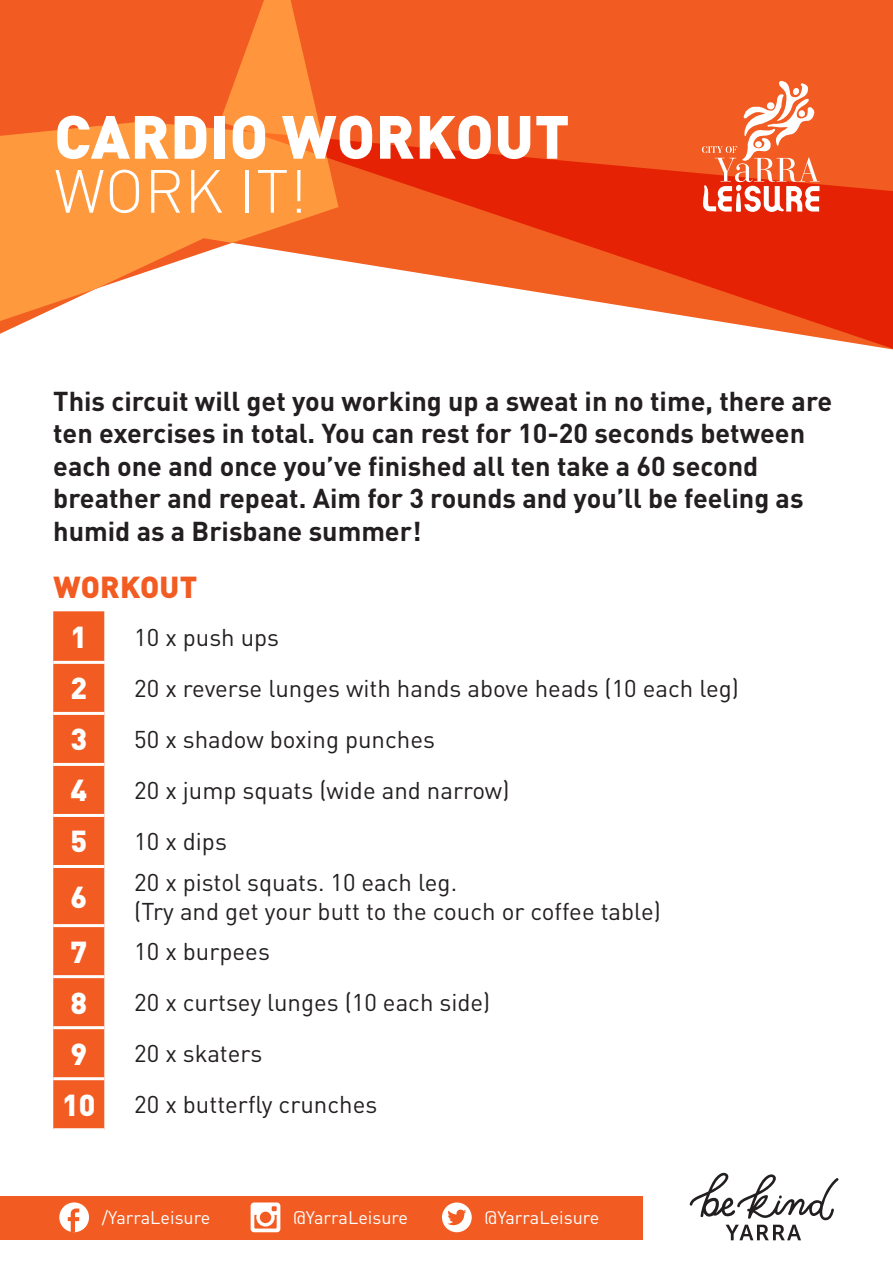
<style>
.page{position:relative;width:893px;height:1263px;background:#fff}
.page>*{position:absolute;margin:0;border:0;box-sizing:border-box;transform-origin:0 0}
.t1{font:900 60px "DIN Pro";letter-spacing:.01em;color:#fff}
.t2{font:300 60px "DIN Pro";letter-spacing:.01em;color:#fff}
.t3{font:900 30px "DIN Pro";color:#fff}
.t4{font:900 30px "DIN Pro";letter-spacing:.01em;color:#f25b21}
.t5{font:700 27px/32.4px "DIN Pro";color:#231f20}
.t6{font:24px/28.8px "DIN Pro";color:#231f20}
.t7{font:18px "DIN Pro";color:#fff}
</style>
<div class="page">
<svg style="left:338px;top:0;width:555px;height:350px;background:#f06438"></svg>
<svg style="left:0;top:0;width:338px;height:334px;fill:#ff993e"></svg>
<svg style="left:702px;top:80px;width:118px;height:132px"></svg>
<div style="left:0;top:1196px;width:643px;height:44px;background:#f25b21"></div>
<div style="left:59px;top:1202px;width:30px;height:30px;background:#fff;border-radius:50%"></div>
<svg style="left:68px;top:1208px;width:11px;height:24px"></svg>
<svg style="left:251px;top:1202px;width:29px;height:30px"></svg>
<div style="left:442px;top:1202px;width:30px;height:30px;background:#fff;border-radius:50%"></div>
<svg style="left:447px;top:1209px;width:19px;height:16px"></svg>
<svg style="left:53px;top:611px;width:51px;height:517px;background:#f25d25"></svg>
<hr style="left:53px;top:661px;width:51px;height:3px;background:#fff">
<hr style="left:53px;top:712px;width:51px;height:3px;background:#fff">
<hr style="left:53px;top:763px;width:51px;height:3px;background:#fff">
<hr style="left:53px;top:814px;width:51px;height:3px;background:#fff">
<hr style="left:53px;top:865px;width:51px;height:3px;background:#fff">
<hr style="left:53px;top:924px;width:51px;height:3px;background:#fff">
<hr style="left:53px;top:975px;width:51px;height:3px;background:#fff">
<hr style="left:53px;top:1026px;width:51px;height:3px;background:#fff">
<hr style="left:53px;top:1077px;width:51px;height:3px;background:#fff">
<svg style="left:690px;top:1173px;width:148px;height:67px"></svg>
<h1 class="t1" style="left:54px;top:89px;width:517px">CARDIO WORKOUT</h1>
<h1 class="t2" style="left:54px;top:145px;width:254px">WORK IT!</h1>
<p class="t5" style="left:53px;top:382px;width:780px">This circuit will get you working up a sweat in no time, there are ten exercises in total. You can rest for 10-20 seconds between each one and once you’ve finished all ten take a 60 second breather and repeat. Aim for 3 rounds and you’ll be feeling as humid as a Brisbane summer!</p>
<p class="t4" style="left:53px;top:563px;width:145px">WORKOUT</p>
<p class="t3" style="left:70px;top:613px;width:18px">1</p>
<p class="t6" style="left:134px;top:621px;width:146px">10 x push ups</p>
<p class="t3" style="left:70px;top:664px;width:18px">2</p>
<p class="t6" style="left:134px;top:672px;width:606px">20 x reverse lunges with hands above heads (10 each leg)</p>
<p class="t3" style="left:70px;top:715px;width:18px">3</p>
<p class="t6" style="left:134px;top:723px;width:302px">50 x shadow boxing punches</p>
<p class="t3" style="left:70px;top:766px;width:18px">4</p>
<p class="t6" style="left:134px;top:774px;width:377px">20 x jump squats (wide and narrow)</p>
<p class="t3" style="left:70px;top:817px;width:18px">5</p>
<p class="t6" style="left:134px;top:825px;width:94px">10 x dips</p>
<p class="t3" style="left:70px;top:873px;width:18px">6</p>
<p class="t6" style="left:134px;top:865px;width:528px">20 x pistol squats. 10 each leg.<br>(Try and get your butt to the couch or coffee table)</p>
<p class="t3" style="left:70px;top:928px;width:18px">7</p>
<p class="t6" style="left:134px;top:935px;width:137px">10 x burpees</p>
<p class="t3" style="left:70px;top:979px;width:18px">8</p>
<p class="t6" style="left:134px;top:986px;width:358px">20 x curtsey lunges (10 each side)</p>
<p class="t3" style="left:70px;top:1030px;width:18px">9</p>
<p class="t6" style="left:134px;top:1037px;width:129px">20 x skaters</p>
<p class="t3" style="left:62px;top:1081px;width:35px">10</p>
<p class="t6" style="left:134px;top:1088px;width:244px">20 x butterfly crunches</p>
<p class="t7" style="left:102px;top:1203px;width:110px">/YarraLeisure</p>
<p class="t7" style="left:293px;top:1203px;width:116px">@YarraLeisure</p>
<p class="t7" style="left:484px;top:1203px;width:116px">@YarraLeisure</p>
</div>
